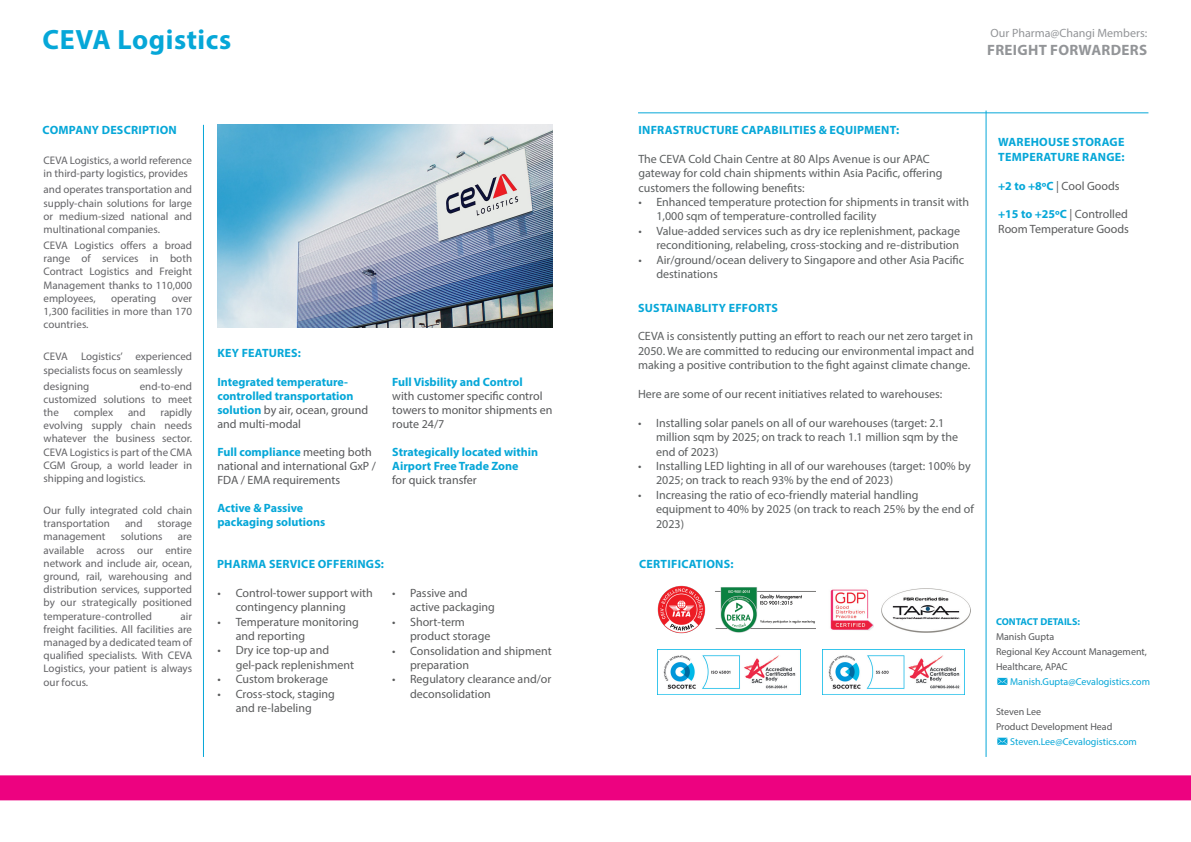
<style>
.page{position:relative;width:1191px;height:842px;background:#fff}
.page>*{position:absolute;margin:0;border:0;box-sizing:border-box;transform-origin:0 0}
.t1{font:700 28px "Myriad Pro";letter-spacing:.02em;color:#06a7d8}
.t2{font:700 15px "Myriad Pro";letter-spacing:.02em;color:#939598}
.t3{font:12px/14.4px "Myriad Pro";color:#5b5e5f}
.t4{font:12px/14.4px "Myriad Pro";color:#5a5b5c}
.t5{font:700 12px/14px "Myriad Pro";color:#06a7d8}
.t6{font:700 12px/14.4px "Myriad Pro";letter-spacing:.02em;color:#06a7d8}
.t7{font:12px/14px "Myriad Pro";color:#57585a}
.t8{font:12px "Myriad Pro";color:#939598}
.t9{font:11px/13.2px "Myriad Pro";color:#636366;text-align:justify}
.t10{font:10px/15px "Myriad Pro";color:#57585a}
.t11{font:10px "Myriad Pro";color:#06a7d8}
.t12{font:700 10px "Myriad Pro";color:#06a7d8}
.s1{font-weight:400;color:#57585a}
.s2{font-weight:700;color:#06a7d8}
</style>
<div class="page">
<div style="left:0;top:775px;width:1191px;height:25px;background:#ed0280"></div>
<img style="left:217px;top:125px;width:336px;height:203px">
<hr style="left:203px;top:125px;width:1px;height:632px;background:#06a7d8">
<svg style="left:997px;top:678px;width:10px;height:7px"></svg>
<svg style="left:997px;top:738px;width:10px;height:7px"></svg>
<hr style="left:985px;top:111px;width:1px;height:646px;background:#06a7d8">
<img style="left:715px;top:587px;width:100px;height:46px">
<hr style="left:638px;top:113px;width:510px;height:1px;background:#06a7d8">
<img style="left:657px;top:585px;width:49px;height:49px">
<img style="left:657px;top:649px;width:143px;height:46px">
<img style="left:881px;top:589px;width:89px;height:44px">
<img style="left:822px;top:649px;width:142px;height:45px">
<img style="left:830px;top:589px;width:43px;height:42px">
<p class="t1" style="left:43px;top:21px;width:190px">CEVA Logistics</p>
<p class="t8" style="left:990px;top:26px;width:158px">Our Pharma@Changi Members:</p>
<p class="t2" style="left:987px;top:41px;width:161px">FREIGHT FORWARDERS</p>
<p class="t6" style="left:43px;top:122px;width:136px">COMPANY DESCRIPTION</p>
<p class="t9" style="left:44px;top:154px;width:150px">CEVA Logistics, a world reference in third-party logistics, provides</p>
<p class="t9" style="left:44px;top:183px;width:150px">and operates transportation and supply-chain solutions for large or medium-sized national and multinational companies.</p>
<p class="t9" style="left:44px;top:239px;width:150px">CEVA Logistics offers a broad range of services in both Contract Logistics and Freight Management thanks to 110,000 employees,</p>
<p class="t9" style="left:111px;top:291px;width:47px">operating</p>
<p class="t9" style="left:44px;top:291px;width:150px;text-indent:128px">over 1,300 facilities in more than 170 countries.</p>
<p class="t9" style="left:44px;top:350px;width:150px">CEVA Logistics’ experienced specialists focus on seamlessly</p>
<p class="t9" style="left:44px;top:379px;width:47px">designing</p>
<p class="t9" style="left:44px;top:379px;width:150px;text-indent:96px">end-to-end customized solutions to meet the</p>
<p class="t9" style="left:44px;top:405px;width:150px;text-indent:117px">rapidly evolving supply chain needs whatever the business sector.<br>CEVA Logistics is part of the CMA CGM Group, a world leader in shipping and logistics.</p>
<p class="t9" style="left:44px;top:504px;width:150px">Our fully integrated cold chain transportation</p>
<p class="t9" style="left:74px;top:405px;width:41px">complex</p>
<p class="t9" style="left:128px;top:405px;width:19px">and</p>
<p class="t9" style="left:125px;top:517px;width:19px">and</p>
<p class="t9" style="left:158px;top:517px;width:36px">storage</p>
<p class="t9" style="left:44px;top:530px;width:63px">management</p>
<p class="t9" style="left:121px;top:530px;width:43px">solutions</p>
<p class="t9" style="left:44px;top:530px;width:150px;text-indent:134px">are available across our entire network and include air, ocean, ground, rail, warehousing and distribution services, supported by our strategically positioned temperature-controlled</p>
<p class="t9" style="left:44px;top:609px;width:150px;text-indent:137px">air freight facilities. All facilities are managed by a dedicated team of qualified specialists. With CEVA Logistics, your patient is always our focus.</p>
<p class="t6" style="left:217px;top:346px;width:85px">KEY FEATURES:</p>
<p class="t5" style="left:217px;top:374px;width:152px">Integrated temperature&shy;controlled transportation solution <span class="s1">by air, ocean, ground and multi-modal</span></p>
<p class="t7" style="left:217px;top:444px;width:160px"><span class="s2">Full compliance</span> meeting both national and international GxP /<br>FDA / EMA requirements</p>
<p class="t5" style="left:217px;top:500px;width:109px">Active &amp; Passive packaging solutions</p>
<p class="t7" style="left:392px;top:374px;width:162px"><span class="s2">Full Visbility and Control<br></span>with customer specific control towers to monitor shipments en route 24/7</p>
<p class="t5" style="left:392px;top:444px;width:147px">Strategically located within<br>Airport Free Trade Zone<br><span class="s1">for quick transfer</span></p>
<p class="t6" style="left:217px;top:556px;width:169px">PHARMA SERVICE OFFERINGS:</p>
<p class="t4" style="left:236px;top:585px;width:139px;text-indent:-18px">• Control-tower support with contingency planning</p>
<p class="t4" style="left:236px;top:614px;width:125px;text-indent:-18px">• Temperature monitoring and reporting</p>
<p class="t4" style="left:236px;top:643px;width:120px;text-indent:-18px">• Dry ice top-up and gel-pack replenishment</p>
<p class="t4" style="left:218px;top:672px;width:112px">• Custom brokerage</p>
<p class="t4" style="left:218px;top:686px;width:119px;text-align:center">• Cross-stock, staging and re-labeling</p>
<p class="t4" style="left:410px;top:585px;width:86px;text-indent:-18px">• Passive and active packaging</p>
<p class="t4" style="left:410px;top:614px;width:82px;text-indent:-18px">• Short-term product storage</p>
<p class="t4" style="left:410px;top:643px;width:143px;text-indent:-18px">• Consolidation and shipment preparation</p>
<p class="t4" style="left:410px;top:672px;width:143px;text-indent:-18px">• Regulatory clearance and/or deconsolidation</p>
<p class="t6" style="left:638px;top:122px;width:262px">INFRASTRUCTURE CAPABILITIES &amp; EQUIPMENT:</p>
<p class="t3" style="left:638px;top:151px;width:305px">The CEVA Cold Chain Centre at 80 Alps Avenue is our APAC gateway for cold chain shipments within Asia Pacific, offering customers the following benefits:</p>
<p class="t3" style="left:656px;top:194px;width:314px;text-indent:-18px">• Enhanced temperature protection for shipments in transit with<br>1,000 sqm of temperature-controlled facility</p>
<p class="t3" style="left:638px;top:223px;width:323px;text-align:right">• Value-added services such as dry ice replenishment, package reconditioning, relabeling, cross-stocking and re-distribution</p>
<p class="t3" style="left:656px;top:252px;width:309px;text-indent:-18px">• Air/ground/ocean delivery to Singapore and other Asia Pacific destinations</p>
<p class="t6" style="left:638px;top:300px;width:141px">SUSTAINABLITY EFFORTS</p>
<p class="t3" style="left:638px;top:329px;width:338px;text-align:justify">CEVA is consistently putting an effort to reach our net zero target in 2050. We are committed to reducing our environmental impact and making a positive contribution to the fight against climate change.</p>
<p class="t3" style="left:638px;top:387px;width:306px">Here are some of our recent initiatives related to warehouses:</p>
<p class="t3" style="left:656px;top:415px;width:303px;text-indent:-18px">• Installing solar panels on all of our warehouses (target: 2.1 million sqm by 2025; on track to reach 1.1 million sqm by the end of 2023)</p>
<p class="t3" style="left:656px;top:459px;width:316px;text-indent:-18px">• Installing LED lighting in all of our warehouses (target: 100% by<br>2025; on track to reach 93% by the end of 2023)</p>
<p class="t3" style="left:656px;top:487px;width:319px;text-indent:-18px">• Increasing the ratio of eco-friendly material handling equipment to 40% by 2025 (on track to reach 25% by the end of<br>2023)</p>
<p class="t6" style="left:639px;top:556px;width:96px">CERTIFICATIONS:</p>
<p class="t6" style="left:998px;top:135px;width:128px">WAREHOUSE STORAGE<br>TEMPERATURE RANGE:</p>
<p class="t4" style="left:998px;top:178px;width:123px"><span class="s2">+2 to +8ºC</span> | Cool Goods</p>
<p class="t4" style="left:998px;top:207px;width:132px"><span class="s2">+15 to +25ºC</span> | Controlled<br>Room Temperature Goods</p>
<p class="t12" style="left:996px;top:615px;width:86px">CONTACT DETAILS:</p>
<p class="t10" style="left:996px;top:628px;width:60px">Manish Gupta</p>
<p class="t10" style="left:996px;top:643px;width:152px">Regional Key Account Management,<br>Healthcare, APAC</p>
<p class="t11" style="left:1010px;top:675px;width:141px">Manish.Gupta@Cevalogistics.com</p>
<p class="t10" style="left:996px;top:703px;width:47px">Steven Lee</p>
<p class="t10" style="left:996px;top:718px;width:118px">Product Development Head</p>
<p class="t11" style="left:1010px;top:735px;width:128px">Steven.Lee@Cevalogistics.com</p>
</div>
